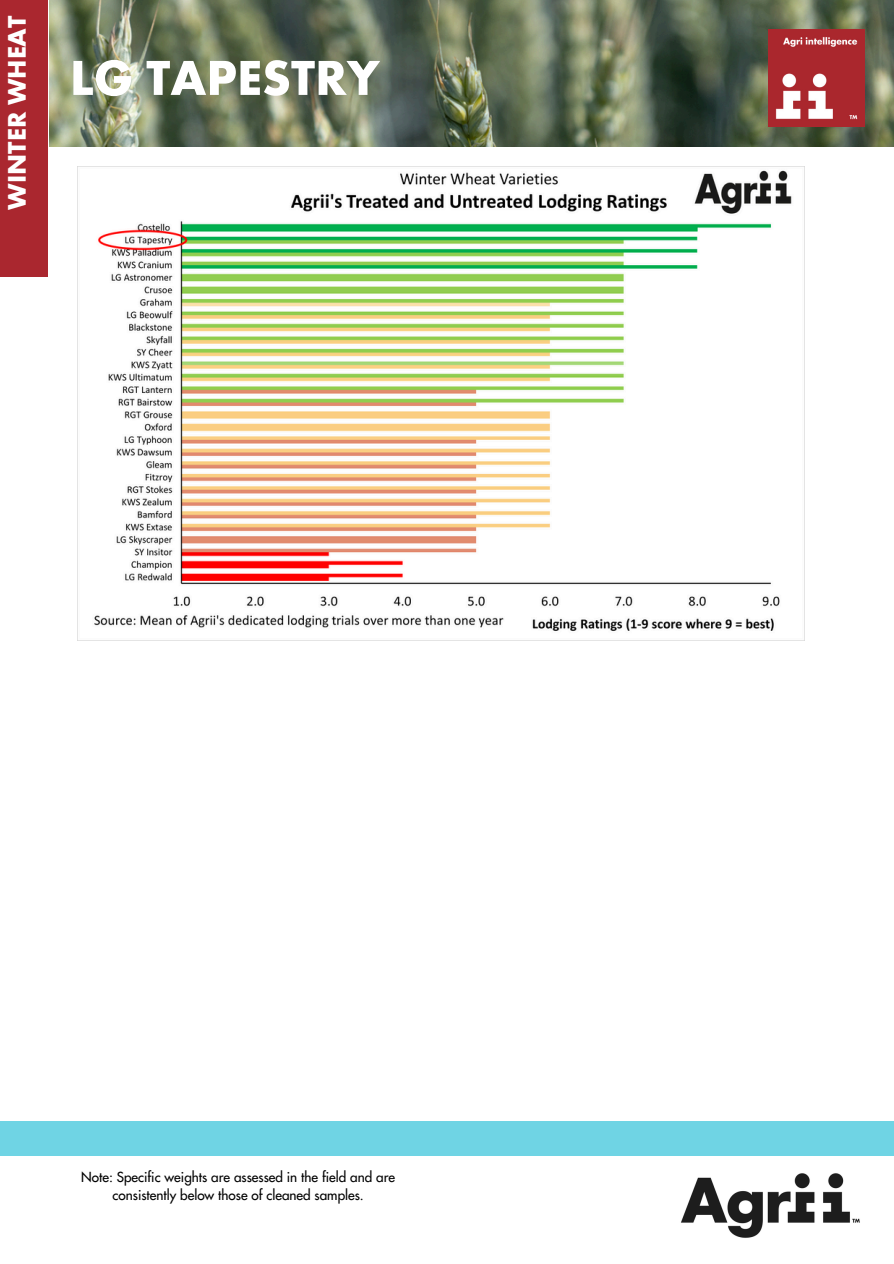
<style>
.page{position:relative;width:894px;height:1264px;background:#fff}
.page>*{position:absolute;margin:0;border:0;box-sizing:border-box;transform-origin:0 0}
.t1{font:700 51px "Futura";color:#fff}
.t2{font:700 26.25px "Futura";color:#fff}
.t3{font:13.5px/18px "Futura LT";color:#000;text-align:center}
</style>
<div class="page">
<div style="left:0;top:1121px;width:893px;height:34px;background:#6fd4e4"></div>
<img style="left:681px;top:1173px;width:179px;height:65px">
<img style="left:50px;top:0;width:843px;height:147px">
<img style="left:767px;top:29px;width:97px;height:97px">
<div style="left:0;top:0;width:48px;height:276px;background:#aa272f"></div>
<img style="left:77px;top:166px;width:727px;height:474px">
<p class="t2" style="left:5px;top:209px;width:195px;rotate:-90deg">WINTER WHEAT</p>
<p class="t1" style="left:70px;top:55px;width:311px">LG TAPESTRY</p>
<p class="t3" style="left:81px;top:1168px;width:315px">Note: Specific weights are assessed in the field and are consistently below those of cleaned samples.</p>
</div>
